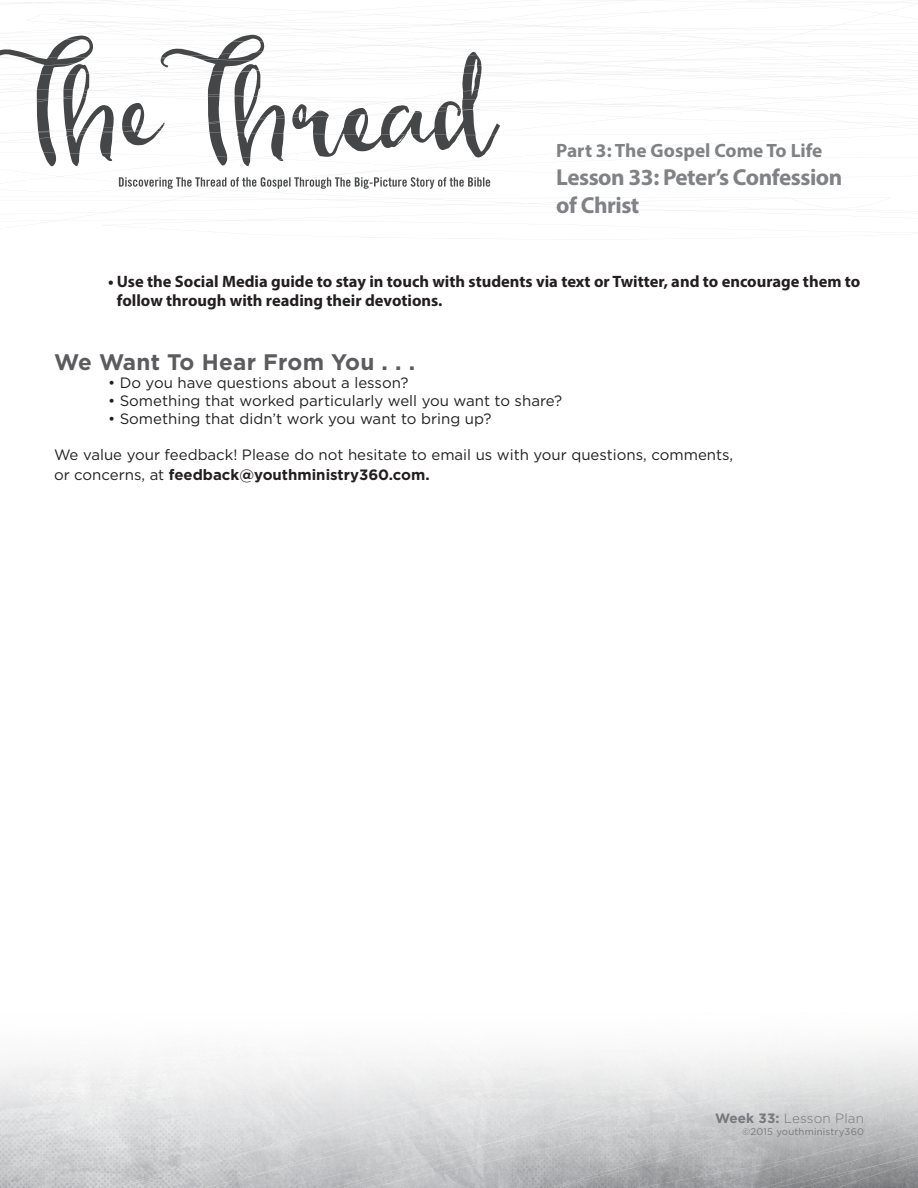
<style>
.page{position:relative;width:918px;height:1188px;background:#fff}
.page>*{position:absolute;margin:0;border:0;box-sizing:border-box;transform-origin:0 0}
.t1{font:700 23.1px/27.8px "Myriad Pro";letter-spacing:-.02em;color:#808285}
.t2{font:700 22.5px "Gotham";letter-spacing:.01em;color:#5c5c5f}
.t3{font:700 19.35px "Myriad Pro";color:#808285}
.t4{font:700 16.5px/19.8px "Myriad Pro";color:#231f20}
.t5{font:15px "Gotham";color:#231f20}
.t6{font:700 15px "Gotham";color:#231f20}
.t7{font:300 13.5px "Gotham";letter-spacing:.01em;color:#76787b}
.t8{font:9.6px "Gotham";letter-spacing:.02em;color:#76787b}
.s1{font-weight:400}
.s2{font-weight:700}
</style>
<div class="page">
<svg style="left:0;top:0;width:918px;height:226px"></svg>
<svg style="left:119px;top:177px;width:371px;height:12px"></svg>
<svg style="left:0;top:1045px;width:918px;height:143px"></svg>
<p class="t3" style="left:556px;top:138px;width:268px">Part 3: The Gospel Come To Life</p>
<h1 class="t1" style="left:556px;top:163px;width:288px">Lesson 33: Peter’s Confession of Christ</h1>
<p class="t4" style="left:117px;top:271px;width:745px;text-indent:-9px">• Use the Social Media guide to stay in touch with students via text or Twitter, and to encourage them to follow through with reading their devotions.</p>
<p class="t2" style="left:54px;top:347px;width:363px">We Want To Hear From You . . .</p>
<p class="t5" style="left:108px;top:373px;width:302px">• Do you have questions about a lesson?</p>
<p class="t5" style="left:108px;top:391px;width:456px">• Something that worked particularly well you want to share?</p>
<p class="t5" style="left:108px;top:409px;width:385px">• Something that didn’t work you want to bring up?</p>
<p class="t5" style="left:54px;top:445px;width:681px">We value your feedback! Please do not hesitate to email us with your questions, comments,</p>
<p class="t6" style="left:54px;top:465px;width:377px"><span class="s1">or concerns, at</span> feedback@youthministry360.com.</p>
<p class="t7" style="left:715px;top:1110px;width:150px"><span class="s2">Week 33:</span> Lesson Plan</p>
<p class="t8" style="left:742px;top:1126px;width:123px">©2015 youthministry360</p>
</div>
